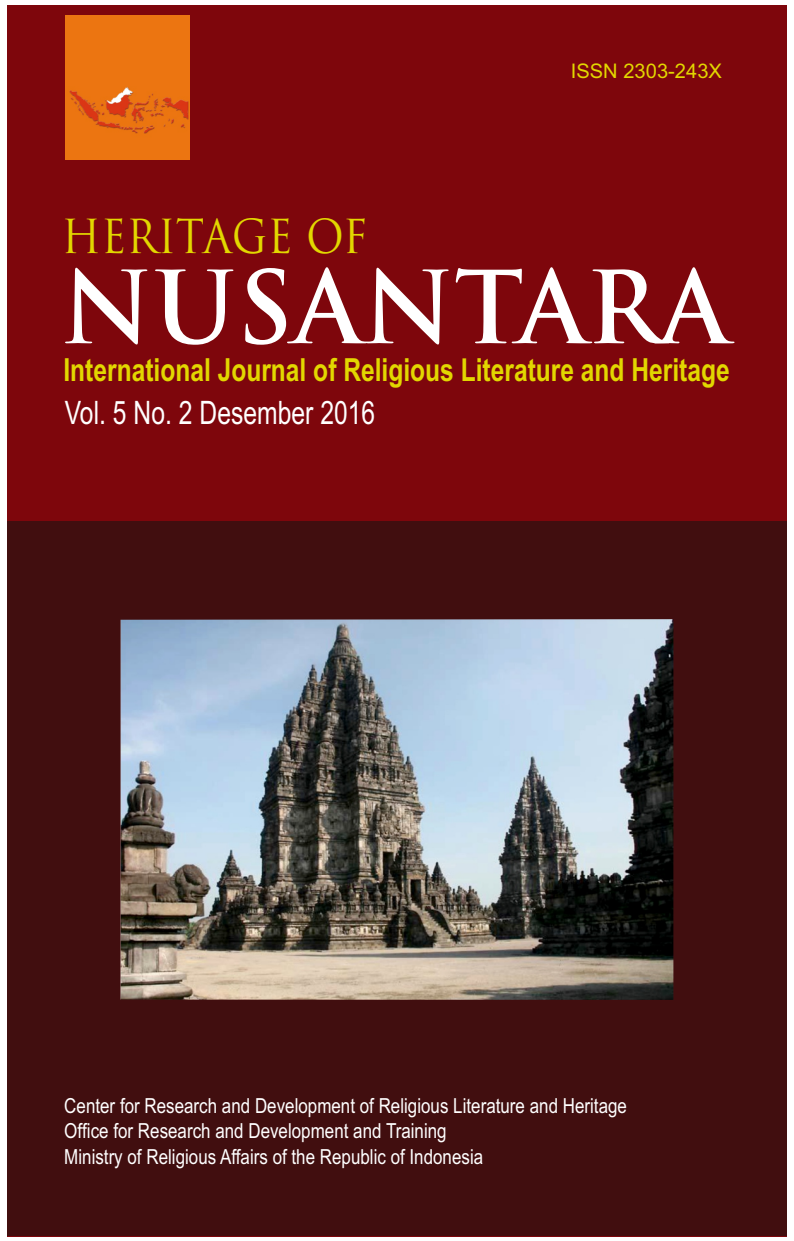
<style>
.page{position:relative;width:794px;height:1241px;background:#fff}
.page>*{position:absolute;margin:0;border:0;box-sizing:border-box;transform-origin:0 0}
.t1{font:700 97.83px "Trajan Pro";color:#fff}
.t2{font:45.68px "Trajan Pro";color:#e2d700;scale:.91 1}
.t3{font:32.2px "Arial Narrow";color:#fff;scale:.93 1}
.t4{font:700 31.85px "Arial Narrow";color:#e2d700;scale:.94 1}
.t5{font:20.65px/25.2px "Arial Narrow";color:#fff}
.t6{font:20.12px "Arial";color:#e2d700}
</style>
<div class="page">
<div style="left:7px;top:5px;width:779px;height:1230px;background:#7e060c"></div>
<div style="left:7px;top:521px;width:779px;height:714px;background:#410e0f"></div>
<img style="left:65px;top:15px;width:124px;height:144px">
<img style="left:120px;top:619px;width:553px;height:380px">
<p class="t6" style="left:571px;top:64px;width:153px">ISSN 2303-243X</p>
<h2 class="t2" style="left:61px;top:219px;width:338px">HERITAGE OF</h2>
<h1 class="t1" style="left:60px;top:269px;width:669px">NUSANTARA</h1>
<h3 class="t4" style="left:63px;top:357px;width:710px">International Journal of Religious Literature and Heritage</h3>
<h3 class="t3" style="left:65px;top:400px;width:335px">Vol. 5 No. 2 Desember 2016</h3>
<p class="t5" style="left:64px;top:1094px;width:564px">Center for Research and Development of Religious Literature and Heritage<br>Office for Research and Development and Training<br>Ministry of Religious Affairs of the Republic of Indonesia</p>
</div>
